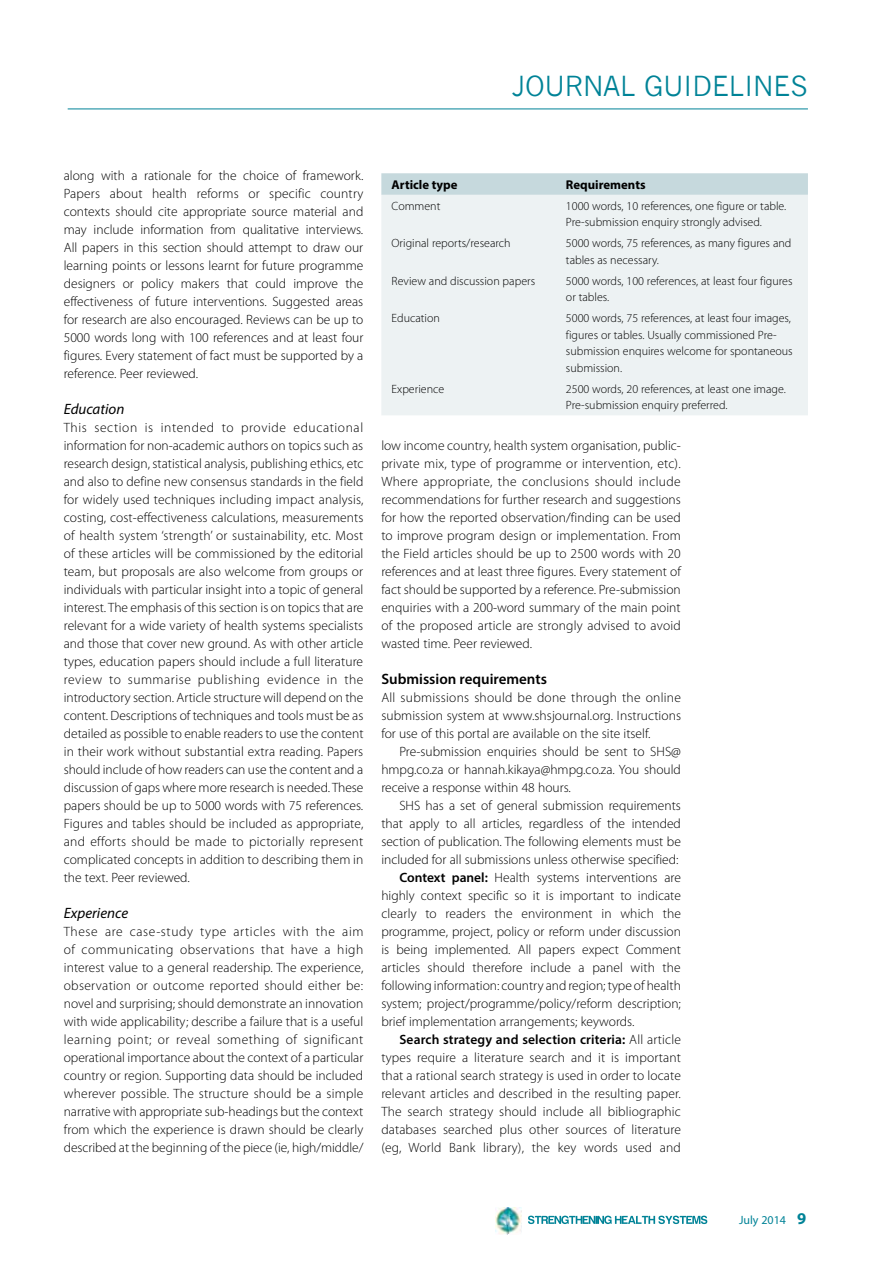
<style>
.page{position:relative;width:893px;height:1263px;background:#fff}
.page>*{position:absolute;margin:0;border:0;box-sizing:border-box;transform-origin:0 0}
.t1{font:27px "News Gothic";color:#008397}
.t2{font:600 15px "Myriad Pro";color:#000}
.t3{font:italic 15px "Myriad Pro";color:#000}
.t4{font:300 13.5px/18px "Myriad Pro";color:#000;text-align:justify}
.t5{font:600 13.5px "Myriad Pro";letter-spacing:.01em;color:#000}
.t6{font:700 12.75px "Myriad Pro";color:#000}
.t7{font:300 12px/16.5px "Myriad Pro";color:#000}
.t8{font:12px "Myriad Pro";color:#008397}
.s1{font-weight:600}
.s2{font-weight:300}
.s3{font-weight:700;font-size:16.5px}
</style>
<div class="page">
<img style="left:495px;top:1208px;width:26px;height:26px">
<hr style="left:68px;top:109px;width:740px;height:1px;background:#008397">
<svg style="left:528px;top:1215px;width:179px;height:9px"></svg>
<svg style="left:381px;top:173px;width:427px;height:22px;background:#c7d9dd"></svg>
<div style="left:381px;top:195px;width:427px;height:220px;background:#edf2f3"></div>
<h1 class="t1" style="left:512px;top:70px;width:298px">JOURNAL GUIDELINES</h1>
<p class="t4" style="left:64px;top:167px;width:301px">along with a rationale for the choice of framework.<br>Papers about health reforms or specific country contexts should cite appropriate source material and may include information from qualitative interviews.<br>All papers in this section should attempt to draw our learning points or lessons learnt for future programme designers or policy makers that could improve the effectiveness of future interventions. Suggested areas for research are also encouraged. Reviews can be up to 5000 words long with 100 references and at least four figures. Every statement of fact must be supported by a reference. Peer reviewed.</p>
<p class="t3" style="left:64px;top:400px;width:62px">Education</p>
<p class="t4" style="left:64px;top:419px;width:301px">This section is intended to provide educational information for non-academic authors on topics such as research design, statistical analysis, publishing ethics, etc and also to define new consensus standards in the field for widely used techniques including impact analysis, costing, cost-effectiveness calculations, measurements of health system ‘strength’ or sustainability, etc. Most of these articles will be commissioned by the editorial team, but proposals are also welcome from groups or individuals with particular insight into a topic of general interest. The emphasis of this section is on topics that are relevant for a wide variety of health systems specialists and those that cover new ground. As with other article types, education papers should include a full literature review to summarise publishing evidence in the introductory section. Article structure will depend on the content. Descriptions of techniques and tools must be as detailed as possible to enable readers to use the content in their work without substantial extra reading. Papers should include of how readers can use the content and a discussion of gaps where more research is needed. These papers should be up to 5000 words with 75 references.<br>Figures and tables should be included as appropriate, and efforts should be made to pictorially represent complicated concepts in addition to describing them in the text. Peer reviewed.</p>
<p class="t3" style="left:64px;top:904px;width:66px">Experience</p>
<p class="t4" style="left:64px;top:923px;width:301px">These are case-study type articles with the aim of communicating observations that have a high interest value to a general readership. The experience, observation or outcome reported should either be: novel and surprising; should demonstrate an innovation with wide applicability; describe a failure that is a useful learning point; or reveal something of significant operational importance about the context of a particular country or region. Supporting data should be included wherever possible. The structure should be a simple narrative with appropriate sub-headings but the context from which the experience is drawn should be clearly described at the beginning of the piece (ie, high/middle/</p>
<p class="t6" style="left:392px;top:176px;width:67px">Article type</p>
<p class="t6" style="left:566px;top:176px;width:81px">Requirements</p>
<p class="t7" style="left:392px;top:198px;width:50px">Comment</p>
<p class="t7" style="left:566px;top:198px;width:222px">1000 words, 10 references, one figure or table.<br>Pre-submission enquiry strongly advised.</p>
<p class="t7" style="left:392px;top:235px;width:121px">Original reports/research</p>
<p class="t7" style="left:566px;top:235px;width:227px">5000 words, 75 references, as many figures and tables as necessary.</p>
<p class="t7" style="left:392px;top:273px;width:145px">Review and discussion papers</p>
<p class="t7" style="left:566px;top:273px;width:228px">5000 words, 100 references, at least four figures or tables.</p>
<p class="t7" style="left:392px;top:310px;width:50px">Education</p>
<p class="t7" style="left:566px;top:310px;width:228px">5000 words, 75 references, at least four images, figures or tables. Usually commissioned Pre&shy;submission enquires welcome for spontaneous submission.</p>
<p class="t7" style="left:392px;top:381px;width:54px">Experience</p>
<p class="t7" style="left:566px;top:381px;width:221px">2500 words, 20 references, at least one image.<br>Pre-submission enquiry preferred.</p>
<p class="t4" style="left:381px;top:437px;width:301px">low income country, health system organisation, public&shy;private mix, type of programme or intervention, etc).<br>Where appropriate, the conclusions should include recommendations for further research and suggestions for how the reported observation/finding can be used to improve program design or implementation. From the Field articles should be up to 2500 words with 20 references and at least three figures. Every statement of fact should be supported by a reference. Pre-submission enquiries with a 200-word summary of the main point of the proposed article are strongly advised to avoid wasted time. Peer reviewed.</p>
<p class="t2" style="left:381px;top:669px;width:167px">Submission requirements</p>
<p class="t4" style="left:381px;top:689px;width:301px">All submissions should be done through the online submission system at www.shsjournal.org. Instructions for use of this portal are available on the site itself.</p>
<p class="t4" style="left:381px;top:743px;width:301px;text-indent:18px">Pre-submission enquiries should be sent to SHS@ hmpg.co.za or hannah.kikaya@hmpg.co.za. You should receive a response within 48 hours.</p>
<p class="t4" style="left:399px;top:797px;width:283px">SHS has a set of general submission requirements</p>
<p class="t4" style="left:381px;top:815px;width:301px">that apply to all articles, regardless of the intended</p>
<p class="t4" style="left:381px;top:833px;width:301px">section of publication. The following elements must be</p>
<p class="t4" style="left:381px;top:851px;width:299px">included for all submissions unless otherwise specified:</p>
<p class="t4" style="left:399px;top:869px;width:283px"><span class="s1">Context panel:</span> Health systems interventions are</p>
<p class="t4" style="left:381px;top:887px;width:301px">highly context specific so it is important to indicate</p>
<p class="t4" style="left:381px;top:905px;width:301px">clearly to readers the environment in which the</p>
<p class="t4" style="left:381px;top:923px;width:301px">programme, project, policy or reform under discussion</p>
<p class="t4" style="left:381px;top:941px;width:301px">is being implemented. All papers expect Comment</p>
<p class="t4" style="left:381px;top:959px;width:301px">articles should therefore include a panel with the</p>
<p class="t4" style="left:381px;top:977px;width:301px">following information: country and region; type of health</p>
<p class="t4" style="left:381px;top:995px;width:301px">system; project/programme/policy/reform description;</p>
<p class="t4" style="left:381px;top:1013px;width:255px">brief implementation arrangements; keywords.</p>
<p class="t5" style="left:399px;top:1031px;width:283px">Search strategy and selection criteria: <span class="s2">All article</span></p>
<p class="t4" style="left:381px;top:1049px;width:301px">types require a literature search and it is important</p>
<p class="t4" style="left:381px;top:1067px;width:301px">that a rational search strategy is used in order to locate</p>
<p class="t4" style="left:381px;top:1085px;width:301px">relevant articles and described in the resulting paper.</p>
<p class="t4" style="left:381px;top:1103px;width:301px">The search strategy should include all bibliographic</p>
<p class="t4" style="left:381px;top:1121px;width:301px">databases searched plus other sources of literature</p>
<p class="t4" style="left:381px;top:1139px;width:301px">(eg, World Bank library), the key words used and</p>
<p class="t8" style="left:739px;top:1213px;width:69px">July 2014 <span class="s3">9</span></p>
</div>
